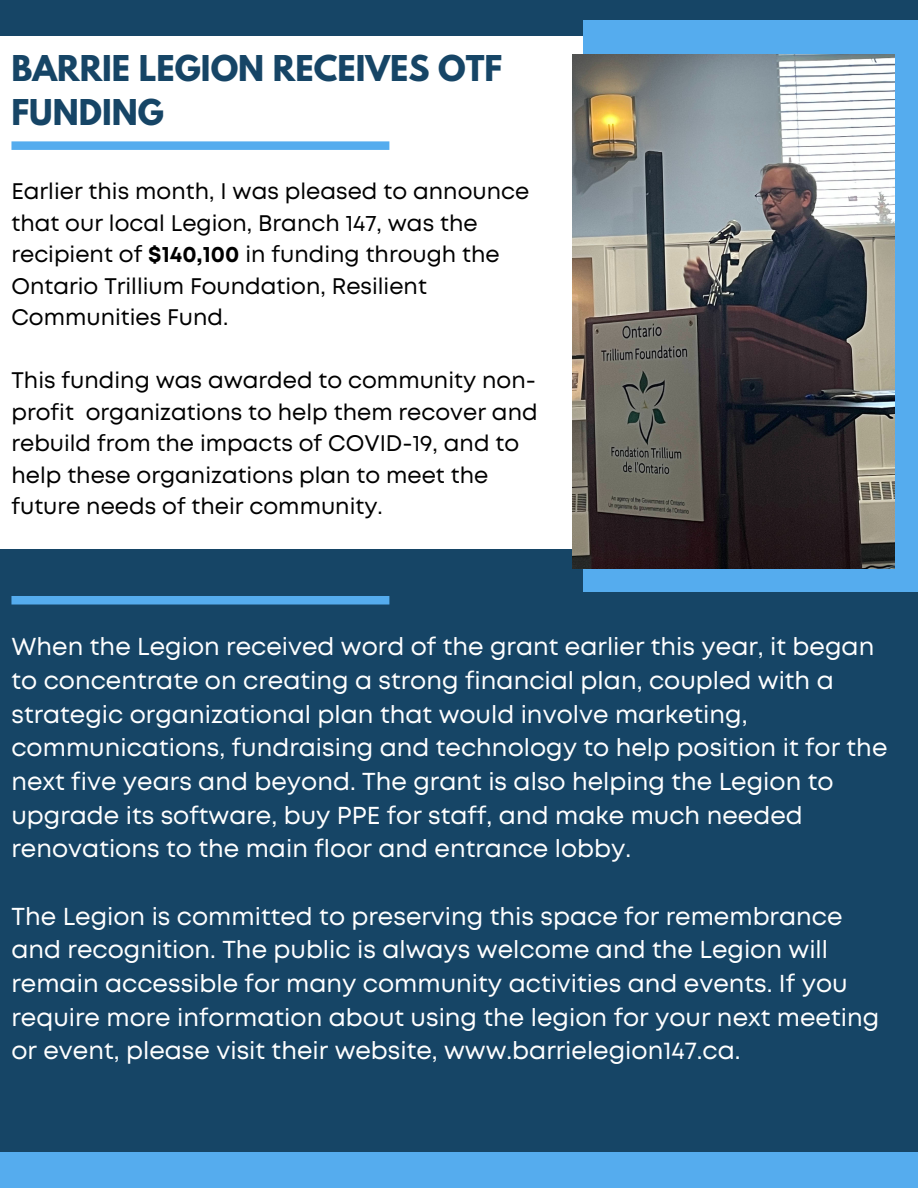
<style>
.page{position:relative;width:918px;height:1188px;background:#fff}
.page>*{position:absolute;margin:0;border:0;box-sizing:border-box;transform-origin:0 0}
.t1{font:700 31.5px/43.8px "League Spartan";color:#164566}
.t2{font:24.45px/33.6px "Mont";color:#fff}
.t3{font:22.5px/31.5px "Mont";color:#000}
.s1{font-weight:700}
</style>
<div class="page">
<div style="left:0;top:0;width:918px;height:36px;background:#164566"></div>
<div style="left:0;top:550px;width:918px;height:602px;background:#164566"></div>
<div style="left:0;top:1152px;width:918px;height:36px;background:#55acee"></div>
<svg style="left:11px;top:141px;width:378px;height:9px;background:#5db0ee"></svg>
<svg style="left:11px;top:596px;width:378px;height:9px;background:#51a6e6"></svg>
<div style="left:584px;top:20px;width:334px;height:572px;background:#55acee"></div>
<img style="left:572px;top:54px;width:322px;height:514px">
<p class="t1" style="left:11px;top:51px;width:492px">BARRIE LEGION RECEIVES OTF<br>FUNDING</p>
<p class="t3" style="left:11px;top:177px;width:519px">Earlier this month, I was pleased to announce that our local Legion, Branch 147, was the recipient of <span class="s1">$140,100</span> in funding through the Ontario Trillium Foundation, Resilient Communities Fund.</p>
<p class="t3" style="left:11px;top:366px;width:528px">This funding was awarded to community non&shy;profit organizations to help them recover and rebuild from the impacts of COVID-19, and to help these organizations plan to meet the future needs of their community.</p>
<p class="t2" style="left:11px;top:632px;width:878px">When the Legion received word of the grant earlier this year, it began to concentrate on creating a strong financial plan, coupled with a strategic organizational plan that would involve marketing, communications, fundraising and technology to help position it for the next five years and beyond. The grant is also helping the Legion to upgrade its software, buy PPE for staff, and make much needed renovations to the main floor and entrance lobby.</p>
<p class="t2" style="left:11px;top:901px;width:869px">The Legion is committed to preserving this space for remembrance and recognition. The public is always welcome and the Legion will remain accessible for many community activities and events. If you require more information about using the legion for your next meeting or event, please visit their website, www.barrielegion147.ca.</p>
</div>
